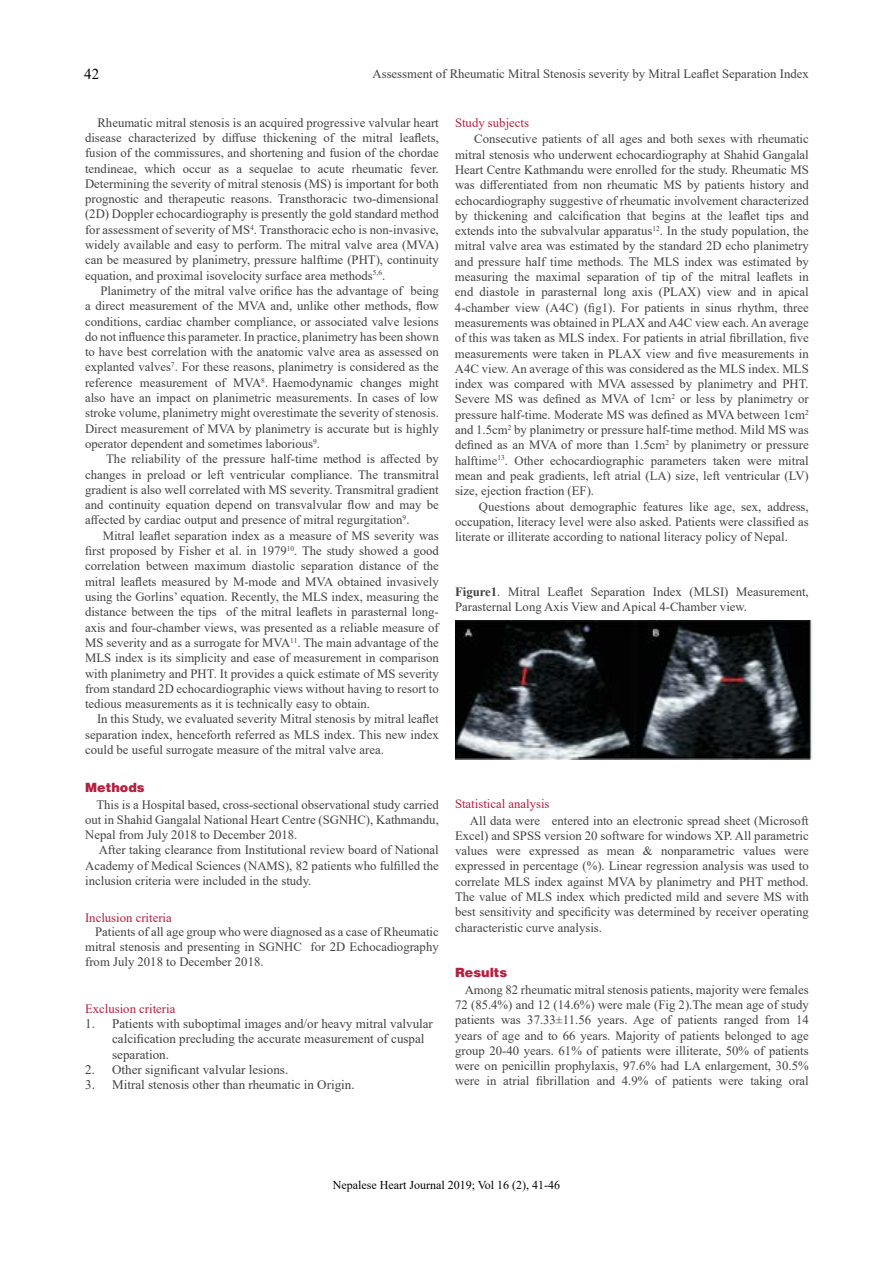
<style>
.page{position:relative;width:893px;height:1263px;background:#fff}
.page>*{position:absolute;margin:0;border:0;box-sizing:border-box;transform-origin:0 0}
.t1{font:15px "Times New Roman";color:#000}
.t2{font:13.05px/15.3px "Times New Roman";color:#414042}
.t3{font:12.75px/15.3px "Times New Roman";color:#414042;text-align:justify}
.t4{font:12.75px "Times New Roman";color:#b61e3f}
.t5{font:900 12.75px "Helvetica LT Std";color:#b61e3f}
.t6{font:12px "Times New Roman";color:#000}
.s1{font-weight:700}
</style>
<div class="page">
<img style="left:455px;top:621px;width:357px;height:138px">
<p class="t1" style="left:84px;top:64px;width:17px">42</p>
<p class="t3" style="left:372px;top:65px;width:438px">Assessment of Rheumatic Mitral Stenosis severity by Mitral Leaflet Separation Index</p>
<p class="t3" style="left:85px;top:114px;width:355px;text-indent:12px">Rheumatic mitral stenosis is an acquired progressive valvular heart disease characterized by diffuse thickening of the mitral leaflets, fusion of the commissures, and shortening and fusion of the chordae tendineae, which occur as a sequelae to acute rheumatic fever.<br>Determining the severity of mitral stenosis (MS) is important for both prognostic and therapeutic reasons. Transthoracic two-dimensional (2D) Doppler echocardiography is presently the gold standard method for assessment of severity of MS<sup>4</sup>. Transthoracic echo is non-invasive, widely available and easy to perform. The mitral valve area (MVA) can be measured by planimetry, pressure halftime (PHT), continuity equation, and proximal isovelocity surface area methods<sup>5,6</sup>.</p>
<p class="t3" style="left:85px;top:283px;width:355px;text-indent:15px">Planimetry of the mitral valve orifice has the advantage of being a direct measurement of the MVA and, unlike other methods, flow conditions, cardiac chamber compliance, or associated valve lesions do not influence this parameter. In practice, planimetry has been shown to have best correlation with the anatomic valve area as assessed on explanted valves<sup>7</sup>. For these reasons, planimetry is considered as the reference measurement of MVA<sup>8</sup>. Haemodynamic changes might also have an impact on planimetric measurements. In cases of low stroke volume, planimetry might overestimate the severity of stenosis.<br>Direct measurement of MVA by planimetry is accurate but is highly operator dependent and sometimes laborious<sup>9</sup>.</p>
<p class="t3" style="left:85px;top:451px;width:355px;text-indent:21px">The reliability of the pressure half-time method is affected by changes in preload or left ventricular compliance. The transmitral gradient is also well correlated with MS severity. Transmitral gradient and continuity equation depend on transvalvular flow and may be affected by cardiac output and presence of mitral regurgitation<sup>9</sup>.</p>
<p class="t3" style="left:85px;top:527px;width:355px;text-indent:18px">Mitral leaflet separation index as a measure of MS severity was first proposed by Fisher et al. in 1979<sup>10</sup>. The study showed a good correlation between maximum diastolic separation distance of the mitral leaflets measured by M-mode and MVA obtained invasively using the Gorlins’ equation. Recently, the MLS index, measuring the distance between the tips of the mitral leaflets in parasternal long&shy;axis and four-chamber views, was presented as a reliable measure of MS severity and as a surrogate for MVA<sup>11</sup>. The main advantage of the MLS index is its simplicity and ease of measurement in comparison with planimetry and PHT. It provides a quick estimate of MS severity from standard 2D echocardiographic views without having to resort to tedious measurements as it is technically easy to obtain.</p>
<p class="t3" style="left:85px;top:711px;width:355px;text-indent:12px">In this Study, we evaluated severity Mitral stenosis by mitral leaflet separation index, henceforth referred as MLS index. This new index could be useful surrogate measure of the mitral valve area.</p>
<p class="t5" style="left:85px;top:779px;width:61px">Methods</p>
<p class="t3" style="left:85px;top:796px;width:355px;text-indent:11px">This is a Hospital based, cross-sectional observational study carried out in Shahid Gangalal National Heart Centre (SGNHC), Kathmandu, Nepal from July 2018 to December 2018.</p>
<p class="t3" style="left:85px;top:842px;width:355px;text-indent:14px">After taking clearance from Institutional review board of National Academy of Medical Sciences (NAMS), 82 patients who fulfilled the inclusion criteria were included in the study.</p>
<p class="t4" style="left:85px;top:909px;width:88px">Inclusion criteria</p>
<p class="t3" style="left:85px;top:923px;width:355px;text-indent:10px">Patients of all age group who were diagnosed as a case of Rheumatic mitral stenosis and presenting in SGNHC for 2D Echocadiography from July 2018 to December 2018.</p>
<p class="t4" style="left:85px;top:1000px;width:92px">Exclusion criteria</p>
<p class="t2" style="left:112px;top:1016px;width:322px;text-indent:-27px">1. Patients with suboptimal images and/or heavy mitral valvular calcification precluding the accurate measurement of cuspal separation.</p>
<p class="t2" style="left:85px;top:1061px;width:205px">2. Other significant valvular lesions.</p>
<p class="t2" style="left:85px;top:1077px;width:271px">3. Mitral stenosis other than rheumatic in Origin.</p>
<p class="t4" style="left:455px;top:113px;width:76px">Study subjects</p>
<p class="t3" style="left:455px;top:131px;width:355px;text-indent:19px">Consecutive patients of all ages and both sexes with rheumatic mitral stenosis who underwent echocardiography at Shahid Gangalal Heart Centre Kathmandu were enrolled for the study. Rheumatic MS was differentiated from non rheumatic MS by patients history and echocardiography suggestive of rheumatic involvement characterized by thickening and calcification that begins at the leaflet tips and extends into the subvalvular apparatus<sup>12</sup>. In the study population, the mitral valve area was estimated by the standard 2D echo planimetry and pressure half time methods. The MLS index was estimated by measuring the maximal separation of tip of the mitral leaflets in end diastole in parasternal long axis (PLAX) view and in apical 4-chamber view (A4C) (fig1). For patients in sinus rhythm, three measurements was obtained in PLAX and A4C view each. An average of this was taken as MLS index. For patients in atrial fibrillation, five measurements were taken in PLAX view and five measurements in A4C view. An average of this was considered as the MLS index. MLS index was compared with MVA assessed by planimetry and PHT.<br>Severe MS was defined as MVA of 1cm<sup>2</sup> or less by planimetry or pressure half-time. Moderate MS was defined as MVA between 1cm<sup>2 </sup>and 1.5cm<sup>2</sup> by planimetry or pressure half-time method. Mild MS was defined as an MVA of more than 1.5cm<sup>2</sup> by planimetry or pressure halftime<sup>13</sup>. Other echocardiographic parameters taken were mitral mean and peak gradients, left atrial (LA) size, left ventricular (LV) size, ejection fraction (EF).</p>
<p class="t3" style="left:455px;top:498px;width:355px;text-indent:24px">Questions about demographic features like age, sex, address, occupation, literacy level were also asked. Patients were classified as literate or illiterate according to national literacy policy of Nepal.</p>
<p class="t3" style="left:455px;top:583px;width:355px"><span class="s1">Figure1</span>. Mitral Leaflet Separation Index (MLSI) Measurement,<br>Parasternal Long Axis View and Apical 4-Chamber view.</p>
<p class="t4" style="left:455px;top:794px;width:96px">Statistical analysis</p>
<p class="t3" style="left:455px;top:812px;width:355px;text-indent:15px">All data were entered into an electronic spread sheet (Microsoft Excel) and SPSS version 20 software for windows XP. All parametric values were expressed as mean &amp; nonparametric values were expressed in percentage (%). Linear regression analysis was used to correlate MLS index against MVA by planimetry and PHT method.<br>The value of MLS index which predicted mild and severe MS with best sensitivity and specificity was determined by receiver operating characteristic curve analysis.</p>
<p class="t5" style="left:455px;top:964px;width:54px">Results</p>
<p class="t3" style="left:455px;top:981px;width:355px;text-indent:10px">Among 82 rheumatic mitral stenosis patients, majority were females 72 (85.4%) and 12 (14.6%) were male (Fig 2).The mean age of study patients was 37.33±11.56 years. Age of patients ranged from 14 years of age and to 66 years. Majority of patients belonged to age group 20-40 years. 61% of patients were illiterate, 50% of patients were on penicillin prophylaxis, 97.6% had LA enlargement, 30.5% were in atrial fibrillation and 4.9% of patients were taking oral</p>
<p class="t6" style="left:333px;top:1177px;width:229px">Nepalese Heart Journal 2019; Vol 16 (2), 41-46</p>
</div>
